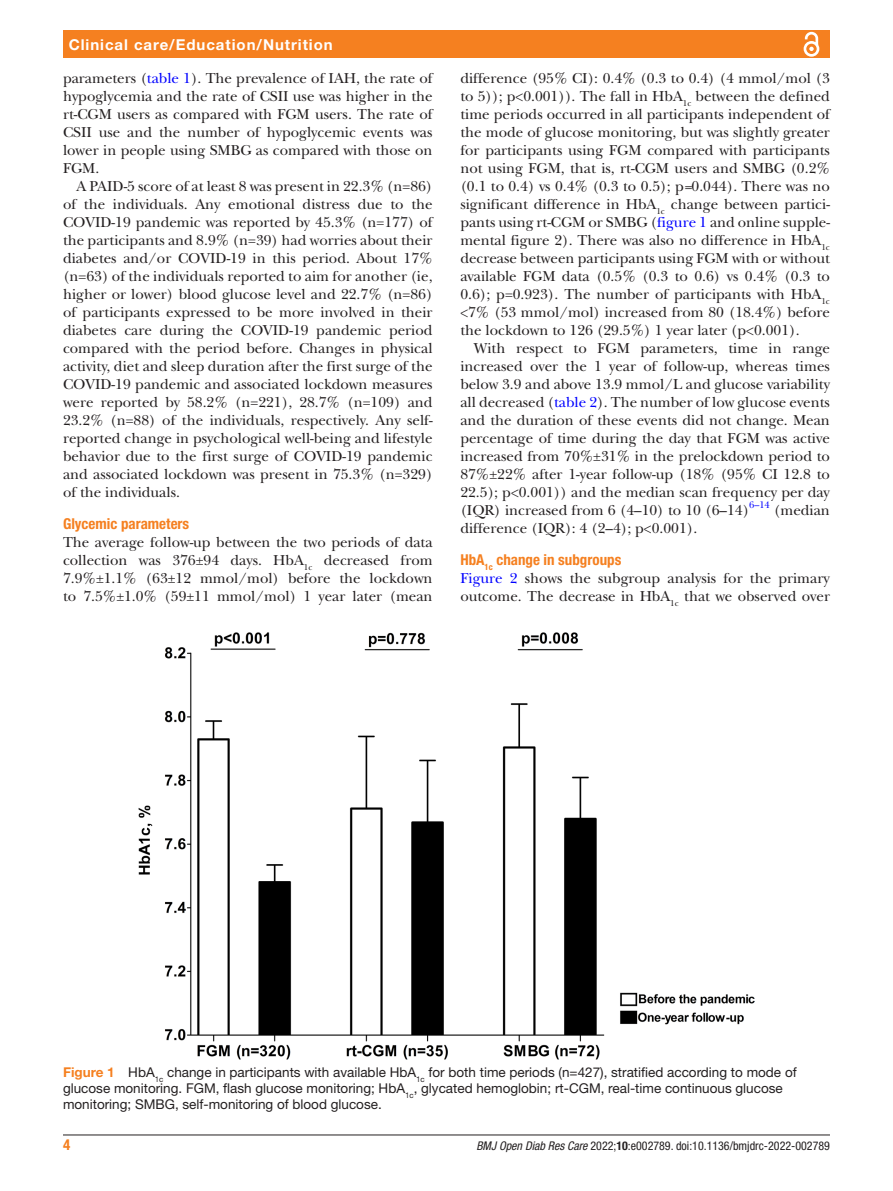
<style>
.page{position:relative;width:893px;height:1191px;background:#fff}
.page>*{position:absolute;margin:0;border:0;box-sizing:border-box;transform-origin:0 0}
.t1{font:15px/18px "New Baskerville";color:#231f20;text-align:justify}
.t2{font:700 condensed 15px "Helvetica Neue LT Std";color:#f58020}
.t3{font:700 15px "Helvetica Neue LT Std";letter-spacing:.065em;color:#fff}
.t4{font:13.5px/16.2px "Helvetica Neue LT Std";color:#231f20}
.t5{font:condensed 12px "Helvetica Neue LT Std";color:#231f20}
.s1{color:#00f}
.s2{font-style:italic}
.s3{font-weight:700;color:#f58020}
.s4{font-weight:700}
</style>
<div class="page">
<hr style="left:63px;top:1134px;width:767px;height:1px;background:#231f20">
<div style="left:63px;top:31px;width:767px;height:27px;background:#f58020"></div>
<svg style="left:803px;top:31px;width:17px;height:26px"></svg>
<img style="left:138px;top:632px;width:617px;height:427px">
<p class="t3" style="left:69px;top:35px;width:266px">Clinical care/Education/Nutrition</p>
<p class="t1" style="left:63px;top:69px;width:371px">parameters (<span class="s1">table 1</span>). The prevalence of IAH, the rate of hypoglycemia and the rate of CSII use was higher in the rt-CGM users as compared with FGM users. The rate of CSII use and the number of hypoglycemic events was lower in people using SMBG as compared with those on FGM.</p>
<p class="t1" style="left:63px;top:177px;width:371px;text-indent:14px">A PAID-5 score of at least 8 was present in 22.3% (n=86) of the individuals. Any emotional distress due to the COVID-19 pandemic was reported by 45.3% (n=177) of the participants and 8.9% (n=39) had worries about their diabetes and/or COVID-19 in this period. About 17% (n=63) of the individuals reported to aim for another (ie, higher or lower) blood glucose level and 22.7% (n=86) of participants expressed to be more involved in their diabetes care during the COVID-19 pandemic period compared with the period before. Changes in physical activity, diet and sleep duration after the first surge of the COVID-19 pandemic and associated lockdown measures were reported by 58.2% (n=221), 28.7% (n=109) and 23.2% (n=88) of the individuals, respectively. Any self&shy;reported change in psychological well-being and lifestyle behavior due to the first surge of COVID-19 pandemic and associated lockdown was present in 75.3% (n=329) of the individuals.</p>
<p class="t2" style="left:63px;top:514px;width:128px">Glycemic parameters</p>
<p class="t1" style="left:63px;top:533px;width:371px">The average follow-up between the two periods of data collection was 376±94 days. HbA<sub>1c</sub> decreased from 7.9%±1.1% (63±12 mmol/mol) before the lockdown to 7.5%±1.0% (59±11 mmol/mol) 1 year later (mean</p>
<p class="t1" style="left:460px;top:69px;width:371px">difference (95% CI): 0.4% (0.3 to 0.4) (4 mmol/mol (3 to 5)); p&lt;0.001)). The fall in HbA<sub>1c</sub> between the defined time periods occurred in all participants independent of the mode of glucose monitoring, but was slightly greater for participants using FGM compared with participants not using FGM, that is, rt-CGM users and SMBG (0.2% (0.1 to 0.4) vs 0.4% (0.3 to 0.5); p<span class="s2">=</span>0.044). There was no significant difference in HbA<sub>1c</sub> change between partici&shy;pants using rt-CGM or SMBG (<span class="s1">figure 1</span> and online supple&shy;mental figure 2). There was also no difference in HbA<sub>1c </sub>decrease between participants using FGM with or without available FGM data (0.5% (0.3 to 0.6) vs 0.4% (0.3 to 0.6); p=0.923). The number of participants with HbA<sub>1c </sub>&lt;7% (53 mmol/mol) increased from 80 (18.4%) before the lockdown to 126 (29.5%) 1 year later (p&lt;0.001).</p>
<p class="t1" style="left:460px;top:339px;width:371px;text-indent:14px">With respect to FGM parameters, time in range increased over the 1 year of follow-up, whereas times below 3.9 and above 13.9 mmol/L and glucose variability all decreased (<span class="s1">table 2</span>). The number of low glucose events and the duration of these events did not change. Mean percentage of time during the day that FGM was active increased from 70%±31% in the prelockdown period to 87%±22% after 1-year follow-up (18% (95% CI 12.8 to 22.5); p&lt;0.001)) and the median scan frequency per day (IQR) increased from 6 (4–10) to 10 (6–14)<sup>6–14</sup> (median difference (IQR): 4 (2–4); p&lt;0.001).</p>
<p class="t2" style="left:460px;top:550px;width:162px">HbA<sub>1c</sub> change in subgroups</p>
<p class="t1" style="left:460px;top:569px;width:371px"><span class="s1">Figure 2</span> shows the subgroup analysis for the primary outcome. The decrease in HbA<sub>1c</sub> that we observed over</p>
<p class="t4" style="left:63px;top:1064px;width:735px"><span class="s3">Figure 1</span> HbA<sub>1c</sub> change in participants with available HbA<sub>1c</sub> for both time periods (n=427), stratified according to mode of glucose monitoring. FGM, flash glucose monitoring; HbA<sub>1c</sub>, glycated hemoglobin; rt-CGM, real-time continuous glucose monitoring; SMBG, self-monitoring of blood glucose.</p>
<p class="t2" style="left:63px;top:1135px;width:9px">4</p>
<p class="t5" style="left:476px;top:1138px;width:355px"><span class="s2">BMJ Open Diab Res Care</span> 2022;<span class="s4">10</span>:e002789. doi:10.1136/bmjdrc-2022-002789</p>
</div>
